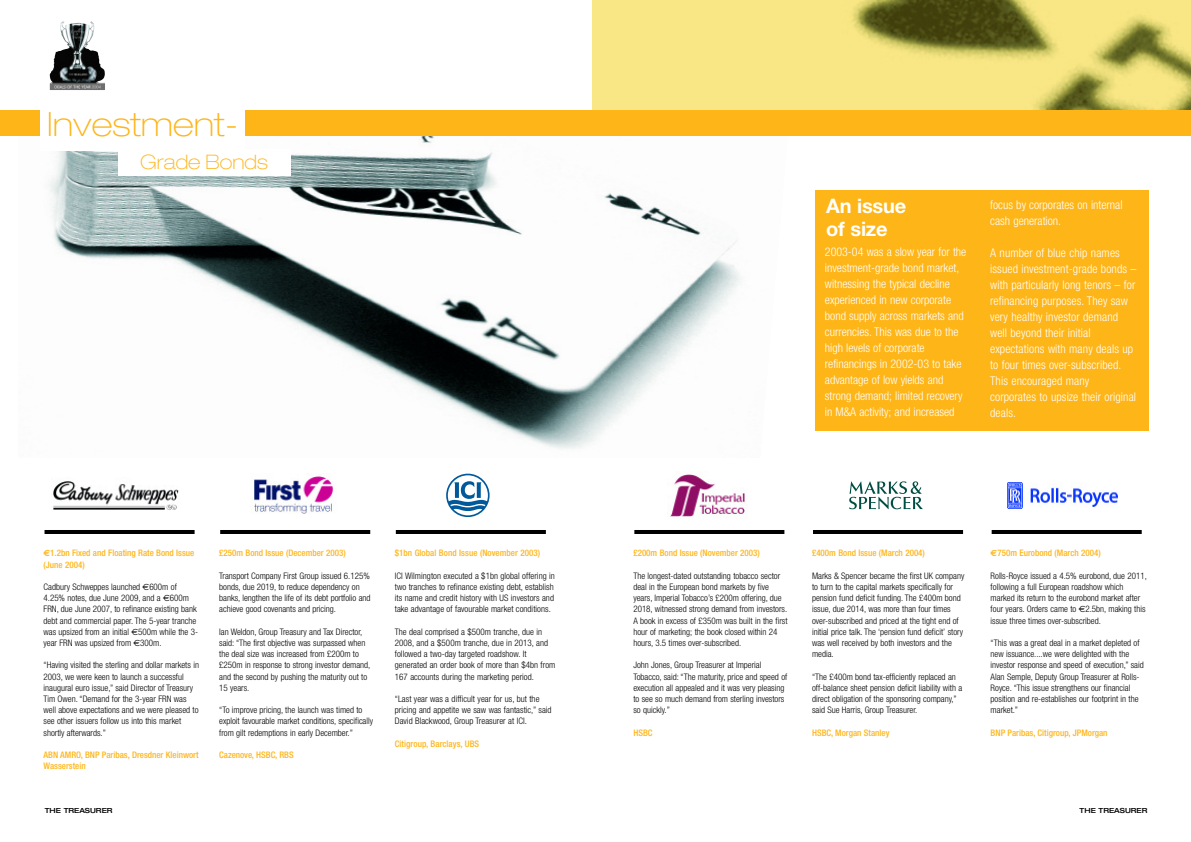
<style>
.page{position:relative;width:1191px;height:842px;background:#fff}
.page>*{position:absolute;margin:0;border:0;box-sizing:border-box;transform-origin:0 0}
.t1{font:100 expanded 33.5px "Helvetica Neue";color:#feb518}
.t2{font:700 20px/23px "Helvetica Neue";letter-spacing:-.01em;color:#fff}
.t3{font:100 expanded 20px "Helvetica Neue";color:#feb518}
.t4{font:300 condensed 12px/16px "Helvetica Neue";color:#fff}
.t5{font:300 condensed 9px/11.2px "Helvetica Neue";color:#000}
.t6{font:500 condensed 9px/11.2px "Helvetica Neue";color:#feb518}
.t7{font:500 expanded 7px "Helvetica Neue";color:#000}
.s1{font-family:"Euro Sans";font-weight:700;font-stretch:normal}
.s2{font-family:"Euro Sans";font-weight:400;font-stretch:normal}
</style>
<div class="page">
<img style="left:48px;top:136px;width:693px;height:313px">
<img style="left:592px;top:0;width:599px;height:110px">
<img style="left:65px;top:21px;width:29px;height:26px">
<div style="left:0;top:110px;width:1191px;height:26px;background:#feb518"></div>
<div style="left:41px;top:104px;width:204px;height:47px;background:#fff"></div>
<div style="left:118px;top:150px;width:172px;height:26px;background:#fff"></div>
<div style="left:815px;top:190px;width:333px;height:241px;background:#feb518"></div>
<hr style="left:634px;top:530px;width:150px;height:4px;background:#000">
<img style="left:667px;top:471px;width:79px;height:47px">
<hr style="left:813px;top:530px;width:150px;height:4px;background:#000">
<svg style="left:849px;top:481px;width:74px;height:28px"></svg>
<hr style="left:991px;top:530px;width:150px;height:4px;background:#000">
<img style="left:1007px;top:482px;width:111px;height:26px">
<hr style="left:220px;top:530px;width:150px;height:4px;background:#000">
<img style="left:252px;top:475px;width:81px;height:39px">
<hr style="left:396px;top:530px;width:150px;height:4px;background:#000">
<svg style="left:446px;top:473px;width:44px;height:45px"></svg>
<hr style="left:45px;top:530px;width:150px;height:4px;background:#000">
<img style="left:53px;top:481px;width:126px;height:29px">
<h1 class="t1" style="left:47px;top:112px;width:193px">Investment-</h1>
<h2 class="t3" style="left:140px;top:155px;width:129px">Grade Bonds</h2>
<p class="t6" style="left:44px;top:548px;width:152px"><span class="s1">€</span>1.2bn Fixed and Floating Rate Bond Issue (June 2004)</p>
<p class="t5" style="left:44px;top:582px;width:156px">Cadbury Schweppes launched <span class="s2">€</span>600m of 4.25% notes, due June 2009, and a <span class="s2">€</span>600m FRN, due June 2007, to refinance existing bank debt and commercial paper. The 5-year tranche was upsized from an initial <span class="s2">€</span>500m while the 3- year FRN was upsized from <span class="s2">€</span>300m.</p>
<p class="t5" style="left:44px;top:660px;width:157px">“Having visited the sterling and dollar markets in 2003, we were keen to launch a successful inaugural euro issue,” said Director of Treasury Tim Owen. “Demand for the 3-year FRN was well above expectations and we were pleased to see other issuers follow us into this market shortly afterwards.”</p>
<p class="t6" style="left:44px;top:750px;width:157px">ABN AMRO, BNP Paribas, Dresdner Kleinwort<br>Wasserstein</p>
<p class="t7" style="left:45px;top:808px;width:69px">THE TREASURER</p>
<p class="t6" style="left:219px;top:548px;width:128px">£250m Bond Issue (December 2003)</p>
<p class="t5" style="left:219px;top:571px;width:153px">Transport Company First Group issued 6.125% bonds, due 2019, to reduce dependency on banks, lengthen the life of its debt portfolio and achieve good covenants and pricing.</p>
<p class="t5" style="left:219px;top:627px;width:153px">Ian Weldon, Group Treasury and Tax Director, said: “The first objective was surpassed when the deal size was increased from £200m to £250m in response to strong investor demand, and the second by pushing the maturity out to 15 years.</p>
<p class="t5" style="left:219px;top:705px;width:155px">“To improve pricing, the launch was timed to exploit favourable market conditions, specifically from gilt redemptions in early December.”</p>
<p class="t6" style="left:219px;top:750px;width:76px">Cazenove, HSBC, RBS</p>
<p class="t6" style="left:395px;top:548px;width:147px">$1bn Global Bond Issue (November 2003)</p>
<p class="t5" style="left:395px;top:571px;width:162px">ICI Wilmington executed a $1bn global offering in two tranches to refinance existing debt, establish its name and credit history with US investors and take advantage of favourable market conditions.</p>
<p class="t5" style="left:395px;top:627px;width:162px">The deal comprised a $500m tranche, due in 2008, and a $500m tranche, due in 2013, and followed a two-day targeted roadshow. It generated an order book of more than $4bn from 167 accounts during the marketing period.</p>
<p class="t5" style="left:395px;top:694px;width:158px">“Last year was a difficult year for us, but the pricing and appetite we saw was fantastic,” said<br>David Blackwood, Group Treasurer at ICI.</p>
<p class="t6" style="left:395px;top:739px;width:86px">Citigroup, Barclays, UBS</p>
<h2 class="t2" style="left:826px;top:196px;width:82px">An issue of size</h2>
<p class="t4" style="left:825px;top:245px;width:143px">2003-04 was a slow year for the investment-grade bond market, witnessing the typical decline experienced in new corporate bond supply across markets and currencies. This was due to the high levels of corporate refinancings in 2002-03 to take advantage of low yields and strong demand; limited recovery in M&amp;A activity; and increased</p>
<h3 class="t4" style="left:990px;top:198px;width:134px">focus by corporates on internal cash generation.</h3>
<p class="t4" style="left:990px;top:246px;width:148px">A number of blue chip names issued investment-grade bonds – with particularly long tenors – for refinancing purposes. They saw very healthy investor demand well beyond their initial expectations with many deals up to four times over-subscribed.<br>This encouraged many corporates to upsize their original deals.</p>
<p class="t6" style="left:633px;top:548px;width:128px">£200m Bond Issue (November 2003)</p>
<p class="t5" style="left:633px;top:571px;width:156px">The longest-dated outstanding tobacco sector deal in the European bond markets by five years, Imperial Tobacco’s £200m offering, due 2018, witnessed strong demand from investors.<br>A book in excess of £350m was built in the first hour of marketing; the book closed within 24 hours, 3.5 times over-subscribed.</p>
<p class="t5" style="left:633px;top:660px;width:155px">John Jones, Group Treasurer at Imperial Tobacco, said: “The maturity, price and speed of execution all appealed and it was very pleasing to see so much demand from sterling investors so quickly.”</p>
<p class="t6" style="left:633px;top:727px;width:21px">HSBC</p>
<p class="t6" style="left:812px;top:548px;width:114px">£400m Bond Issue (March 2004)</p>
<p class="t5" style="left:812px;top:571px;width:154px">Marks &amp; Spencer became the first UK company to turn to the capital markets specifically for pension fund deficit funding. The £400m bond issue, due 2014, was more than four times over-subscribed and priced at the tight end of initial price talk. The ‘pension fund deficit’ story was well received by both investors and the media.</p>
<p class="t5" style="left:812px;top:671px;width:152px">“The £400m bond tax-efficiently replaced an off-balance sheet pension deficit liability with a direct obligation of the sponsoring company,” said Sue Harris, Group Treasurer.</p>
<p class="t6" style="left:812px;top:727px;width:79px">HSBC, Morgan Stanley</p>
<p class="t6" style="left:990px;top:548px;width:111px"><span class="s1">€</span>750m Eurobond (March 2004)</p>
<p class="t5" style="left:990px;top:571px;width:158px">Rolls-Royce issued a 4.5% eurobond, due 2011, following a full European roadshow which marked its return to the eurobond market after four years. Orders came to <span class="s2">€</span>2.5bn, making this issue three times over-subscribed.</p>
<p class="t5" style="left:990px;top:638px;width:155px">“This was a great deal in a market depleted of new issuance....we were delighted with the investor response and speed of execution,” said Alan Semple, Deputy Group Treasurer at Rolls-Royce. “This issue strengthens our financial position and re-establishes our footprint in the market.”</p>
<p class="t6" style="left:990px;top:727px;width:118px">BNP Paribas, Citigroup, JPMorgan</p>
<p class="t7" style="left:1079px;top:808px;width:69px">THE TREASURER</p>
</div>
